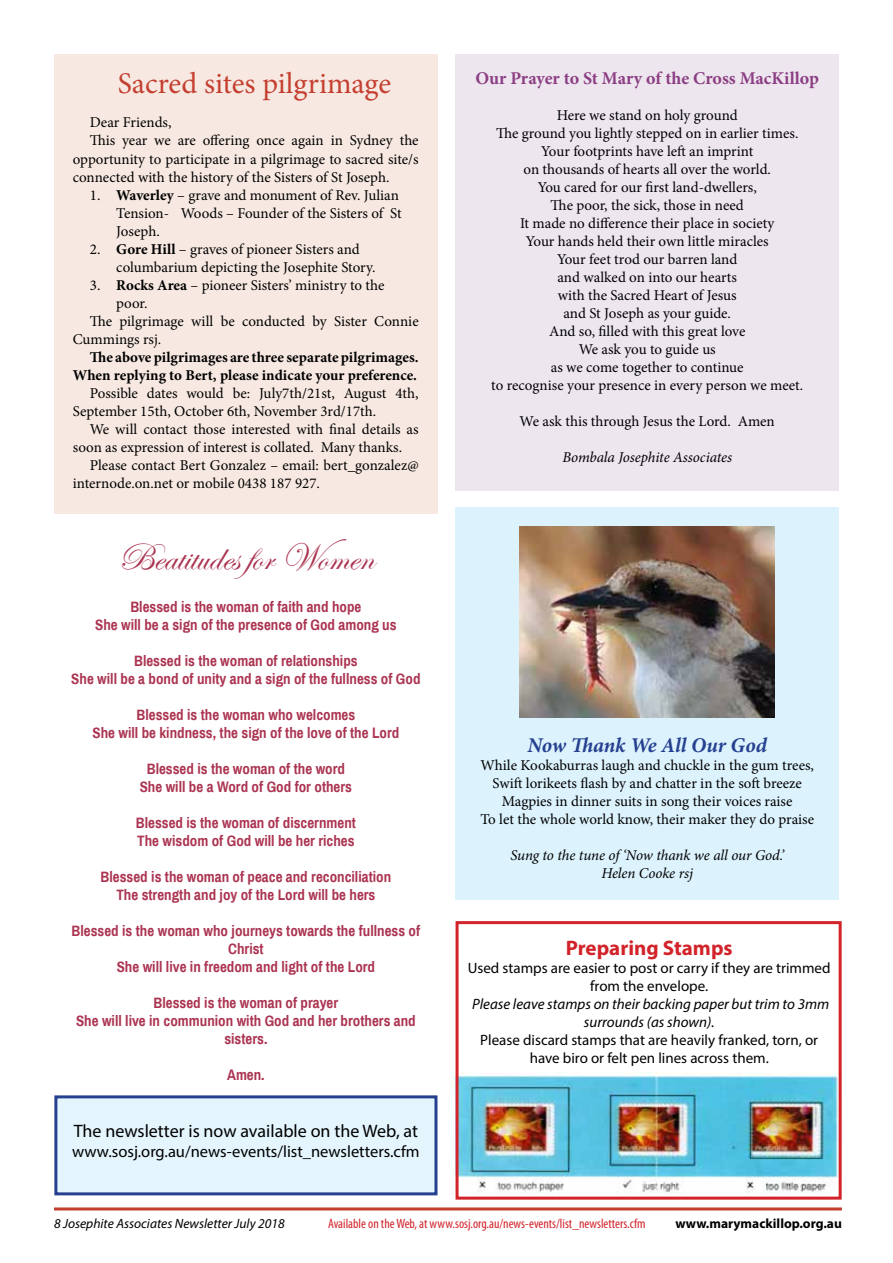
<style>
.page{position:relative;width:893px;height:1263px;background:#fff}
.page>*{position:absolute;margin:0;border:0;box-sizing:border-box;transform-origin:0 0}
.t1{font:39px "Edwardian Script ITC";color:#ab3451}
.t2{font:30px "Minion Pro";color:#c43f30}
.t3{font:italic 700 21px "Minion Pro";letter-spacing:-.005em;color:#25408f}
.t4{font:700 21px "Myriad Pro";color:#d2232a}
.t5{font:18px "Myriad Pro";color:#000}
.t6{font:700 18px "Minion Pro";color:#8c3e83}
.t7{font:16.5px "Myriad Pro";color:#000}
.t8{font:15px/18px "Minion Pro";color:#000}
.t9{font:700 15px/18px "Archivo Narrow";color:#ab3451;text-align:center}
.t10{font:15px/18px "Myriad Pro";color:#000;text-align:center}
.t11{font:700 15px/18px "Minion Pro";color:#000;text-align:right}
.t12{font:italic 15px/18px "Minion Pro";letter-spacing:-.01em;color:#000;text-align:center}
.t13{font:italic 15px/18px "Myriad Pro";color:#000;text-align:center}
.t14{font:condensed 13.5px "Myriad Pro";color:#d2232a}
.t15{font:italic 13.5px "Myriad Pro";color:#000}
.t16{font:700 13.5px "Myriad Pro";color:#000}
.s1{font-weight:700}
</style>
<div class="page">
<hr style="left:54px;top:1207px;width:788px;height:3px;background:#c43f30">
<div style="left:54px;top:54px;width:383px;height:459px;background:#f7e9e2"></div>
<div style="left:455px;top:507px;width:384px;height:392px;background:#dcf2fd"></div>
<div style="left:455px;top:54px;width:384px;height:436px;background:#ede6ef"></div>
<img style="left:520px;top:527px;width:255px;height:191px">
<img style="left:451px;top:1073px;width:387px;height:121px">
<div style="left:456px;top:921px;width:386px;height:278px;border:3px solid #d2232a"></div>
<div style="left:54px;top:1095px;width:383px;height:100px;background:#e4f5fd;border:3px solid #25408f"></div>
<h2 class="t2" style="left:118px;top:63px;width:275px">Sacred sites pilgrimage</h2>
<p class="t8" style="left:90px;top:114px;width:83px">Dear Friends,</p>
<p class="t8" style="left:90px;top:132px;width:330px">This year we are offering once again in Sydney the</p>
<p class="t8" style="left:73px;top:150px;width:347px">opportunity to participate in a pilgrimage to sacred site/s</p>
<p class="t8" style="left:73px;top:168px;width:318px">connected with the history of the Sisters of St Joseph.</p>
<p class="t8" style="left:116px;top:186px;width:287px;text-indent:-26px">1. <span class="s1">Waverley</span> – grave and monument of Rev. Julian<br>Tension- Woods – Founder of the Sisters of St<br>Joseph.</p>
<p class="t8" style="left:116px;top:240px;width:261px;text-indent:-26px">2. <span class="s1">Gore Hill</span> – graves of pioneer Sisters and columbarium depicting the Josephite Story.</p>
<p class="t8" style="left:90px;top:276px;width:296px">3. <span class="s1">Rocks Area</span> – pioneer Sisters’ ministry to the</p>
<p class="t8" style="left:116px;top:294px;width:33px">poor.</p>
<p class="t8" style="left:90px;top:312px;width:330px">The pilgrimage will be conducted by Sister Connie</p>
<p class="t8" style="left:73px;top:330px;width:90px">Cummings rsj.</p>
<p class="t11" style="left:73px;top:348px;width:347px">The above pilgrimages are three separate pilgrimages.<br>When replying to Bert, please indicate your preference.</p>
<p class="t8" style="left:73px;top:384px;width:347px;text-indent:17px">Possible dates would be: July7th/21st, August 4th,<br>September 15th, October 6th, November 3rd/17th.</p>
<p class="t8" style="left:73px;top:420px;width:347px;text-indent:17px">We will contact those interested with final details as soon as expression of interest is collated. Many thanks.</p>
<p class="t8" style="left:73px;top:456px;width:347px;text-indent:17px">Please contact Bert Gonzalez – email: bert_gonzalez@ internode.on.net or mobile 0438 187 927.</p>
<h1 class="t1" style="left:118px;top:536px;width:258px">Beatitudes for Women</h1>
<p class="t9" style="left:95px;top:597px;width:303px">Blessed is the woman of faith and hope<br>She will be a sign of the presence of God among us</p>
<p class="t9" style="left:71px;top:651px;width:351px">Blessed is the woman of relationships<br>She will be a bond of unity and a sign of the fullness of God</p>
<p class="t9" style="left:92px;top:705px;width:308px">Blessed is the woman who welcomes<br>She will be kindness, the sign of the love of the Lord</p>
<p class="t9" style="left:140px;top:759px;width:214px">Blessed is the woman of the word<br>She will be a Word of God for others</p>
<p class="t9" style="left:136px;top:813px;width:222px;text-align:left">Blessed is the woman of discernment<br>The wisdom of God will be her riches</p>
<p class="t9" style="left:101px;top:867px;width:292px">Blessed is the woman of peace and reconciliation<br>The strength and joy of the Lord will be hers</p>
<p class="t9" style="left:72px;top:921px;width:350px">Blessed is the woman who journeys towards the fullness of<br>Christ<br>She will live in freedom and light of the Lord</p>
<p class="t9" style="left:76px;top:993px;width:341px">Blessed is the woman of prayer<br>She will live in communion with God and her brothers and sisters.</p>
<p class="t9" style="left:227px;top:1065px;width:39px">Amen.</p>
<p class="t5" style="left:74px;top:1120px;width:346px">The newsletter is now available on the Web, at</p>
<p class="t7" style="left:72px;top:1141px;width:349px">www.sosj.org.au/news-events/list_newsletters.cfm</p>
<p class="t6" style="left:475px;top:66px;width:345px">Our Prayer to St Mary of the Cross MacKillop</p>
<p class="t8" style="left:491px;top:106px;width:314px;text-align:center">Here we stand on holy ground<br>The ground you lightly stepped on in earlier times.<br>Your footprints have left an imprint<br>on thousands of hearts all over the world.<br>You cared for our first land-dwellers,<br>The poor, the sick, those in need<br>It made no difference their place in society<br>Your hands held their own little miracles<br>Your feet trod our barren land<br>and walked on into our hearts<br>with the Sacred Heart of Jesus<br>and St Joseph as your guide.<br>And so, filled with this great love<br>We ask you to guide us<br>as we come together to continue<br>to recognise your presence in every person we meet.</p>
<p class="t8" style="left:520px;top:412px;width:257px">We ask this through Jesus the Lord. Amen</p>
<p class="t12" style="left:562px;top:448px;width:171px">Bombala Josephite Associates</p>
<h3 class="t3" style="left:527px;top:731px;width:241px">Now Thank We All Our God</h3>
<p class="t8" style="left:480px;top:757px;width:335px;text-align:center">While Kookaburras laugh and chuckle in the gum trees, Swift lorikeets flash by and chatter in the soft breeze Magpies in dinner suits in song their voices raise<br>To let the whole world know, their maker they do praise</p>
<p class="t12" style="left:510px;top:846px;width:275px">Sung to the tune of ‘Now thank we all our God.’<br>Helen Cooke rsj</p>
<h3 class="t4" style="left:566px;top:934px;width:168px">Preparing Stamps</h3>
<p class="t10" style="left:468px;top:959px;width:364px">Used stamps are easier to post or carry if they are trimmed from the envelope.</p>
<p class="t13" style="left:472px;top:995px;width:359px">Please leave stamps on their backing paper but trim to 3mm surrounds (as shown).</p>
<p class="t10" style="left:480px;top:1031px;width:339px">Please discard stamps that are heavily franked, torn, or have biro or felt pen lines across them.</p>
<p class="t15" style="left:54px;top:1215px;width:232px">8 Josephite Associates Newsletter July 2018</p>
<p class="t14" style="left:328px;top:1216px;width:319px">Available on the Web, at www.sosj.org.au/news-events/list_newsletters.cfm</p>
<p class="t16" style="left:675px;top:1215px;width:168px">www.marymackillop.org.au</p>
</div>
